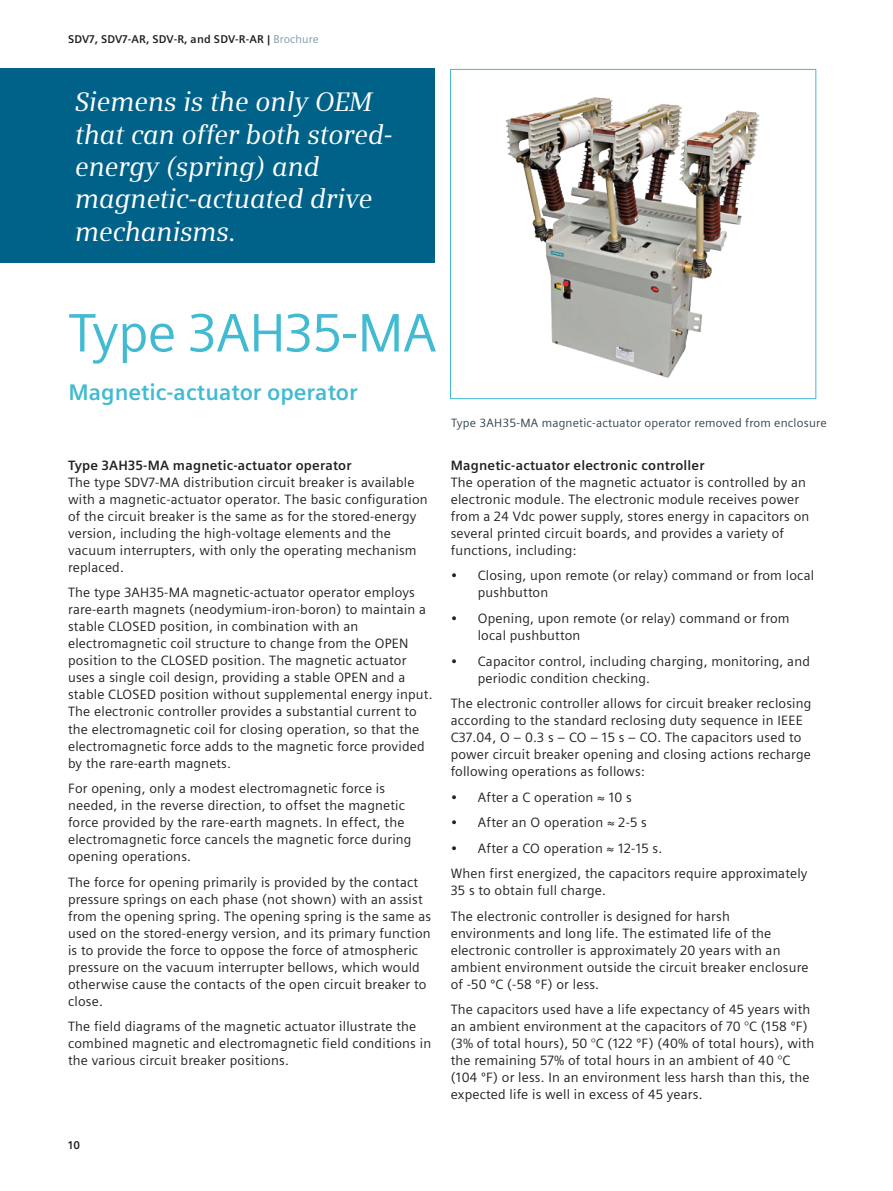
<style>
.page{position:relative;width:893px;height:1191px;background:#fff}
.page>*{position:absolute;margin:0;border:0;box-sizing:border-box;transform-origin:0 0}
.t1{font:54px "Siemens Sans";letter-spacing:-.01em;color:#41bad2}
.t2{font:italic 27px/32.4px "Siemens Serif";color:#fff}
.t3{font:700 22.5px "Siemens Sans";color:#41bad2}
.t4{font:13.5px/17px "Siemens Sans";letter-spacing:.015em;color:#231f20}
.t5{font:700 13.5px "Siemens Sans";letter-spacing:.015em;color:#231f20}
.t6{font:12px "Siemens Sans";letter-spacing:.015em;color:#33444d}
.t7{font:700 11.25px "Siemens Sans";letter-spacing:.015em;color:#231f20}
.s1{font-weight:400;color:#7b99a9}
</style>
<div class="page">
<img style="left:505px;top:97px;width:255px;height:281px">
<div style="left:450px;top:69px;width:366px;height:330px;border:1px solid #41bad2"></div>
<div style="left:0;top:68px;width:434px;height:195px;background:#006288"></div>
<p class="t7" style="left:68px;top:32px;width:252px">SDV7, SDV7-AR, SDV-R, and SDV-R-AR | <span class="s1">Brochure</span></p>
<h2 class="t2" style="left:75px;top:85px;width:319px">Siemens is the only OEM that can offer both stored&shy;energy (spring) and magnetic-actuated drive mechanisms.</h2>
<h1 class="t1" style="left:68px;top:302px;width:370px">Type 3AH35-MA</h1>
<h3 class="t3" style="left:68px;top:379px;width:291px">Magnetic-actuator operator</h3>
<p class="t5" style="left:68px;top:457px;width:285px">Type 3AH35-MA magnetic-actuator operator</p>
<p class="t4" style="left:68px;top:474px;width:361px">The type SDV7-MA distribution circuit breaker is available with a magnetic-actuator operator. The basic configuration of the circuit breaker is the same as for the stored-energy version, including the high-voltage elements and the vacuum interrupters, with only the operating mechanism replaced.</p>
<p class="t4" style="left:68px;top:584px;width:366px">The type 3AH35-MA magnetic-actuator operator employs rare-earth magnets (neodymium-iron-boron) to maintain a stable CLOSED position, in combination with an electromagnetic coil structure to change from the OPEN position to the CLOSED position. The magnetic actuator uses a single coil design, providing a stable OPEN and a stable CLOSED position without supplemental energy input.<br>The electronic controller provides a substantial current to the electromagnetic coil for closing operation, so that the electromagnetic force adds to the magnetic force provided by the rare-earth magnets.</p>
<p class="t4" style="left:68px;top:780px;width:345px">For opening, only a modest electromagnetic force is needed, in the reverse direction, to offset the magnetic force provided by the rare-earth magnets. In effect, the electromagnetic force cancels the magnetic force during opening operations.</p>
<p class="t4" style="left:68px;top:873px;width:365px">The force for opening primarily is provided by the contact pressure springs on each phase (not shown) with an assist from the opening spring. The opening spring is the same as used on the stored-energy version, and its primary function is to provide the force to oppose the force of atmospheric pressure on the vacuum interrupter bellows, which would otherwise cause the contacts of the open circuit breaker to close.</p>
<p class="t4" style="left:68px;top:1018px;width:365px">The field diagrams of the magnetic actuator illustrate the combined magnetic and electromagnetic field conditions in the various circuit breaker positions.</p>
<p class="t6" style="left:451px;top:416px;width:377px">Type 3AH35-MA magnetic-actuator operator removed from enclosure</p>
<p class="t5" style="left:451px;top:457px;width:255px">Magnetic-actuator electronic controller</p>
<p class="t4" style="left:451px;top:474px;width:360px">The operation of the magnetic actuator is controlled by an electronic module. The electronic module receives power from a 24 Vdc power supply, stores energy in capacitors on several printed circuit boards, and provides a variety of functions, including:</p>
<p class="t4" style="left:478px;top:567px;width:338px;text-indent:-27px">• Closing, upon remote (or relay) command or from local pushbutton</p>
<p class="t4" style="left:478px;top:610px;width:313px;text-indent:-27px">• Opening, upon remote (or relay) command or from local pushbutton</p>
<p class="t4" style="left:478px;top:652px;width:334px;text-indent:-27px">• Capacitor control, including charging, monitoring, and periodic condition checking.</p>
<p class="t4" style="left:451px;top:695px;width:362px">The electronic controller allows for circuit breaker reclosing according to the standard reclosing duty sequence in IEEE C37.04, O – 0.3 s – CO – 15 s – CO. The capacitors used to power circuit breaker opening and closing actions recharge following operations as follows:</p>
<p class="t4" style="left:451px;top:788px;width:183px">• After a C operation ≈ 10 s</p>
<p class="t4" style="left:451px;top:814px;width:198px">• After an O operation ≈ 2-5 s</p>
<p class="t4" style="left:451px;top:835px;width:358px;line-height:25.5px">• After a CO operation ≈ 12-15 s.<br>When first energized, the capacitors require approximately</p>
<p class="t4" style="left:451px;top:878px;width:281px;line-height:25.5px">35 s to obtain full charge.<br>The electronic controller is designed for harsh</p>
<p class="t4" style="left:451px;top:924px;width:359px">environments and long life. The estimated life of the electronic controller is approximately 20 years with an ambient environment outside the circuit breaker enclosure of -50 ºC (-58 ºF) or less.</p>
<p class="t4" style="left:451px;top:1001px;width:365px">The capacitors used have a life expectancy of 45 years with an ambient environment at the capacitors of 70 °C (158 ºF) (3% of total hours), 50 °C (122 ºF) (40% of total hours), with the remaining 57% of total hours in an ambient of 40 °C (104 ºF) or less. In an environment less harsh than this, the expected life is well in excess of 45 years.</p>
<p class="t7" style="left:68px;top:1138px;width:13px">10</p>
</div>
